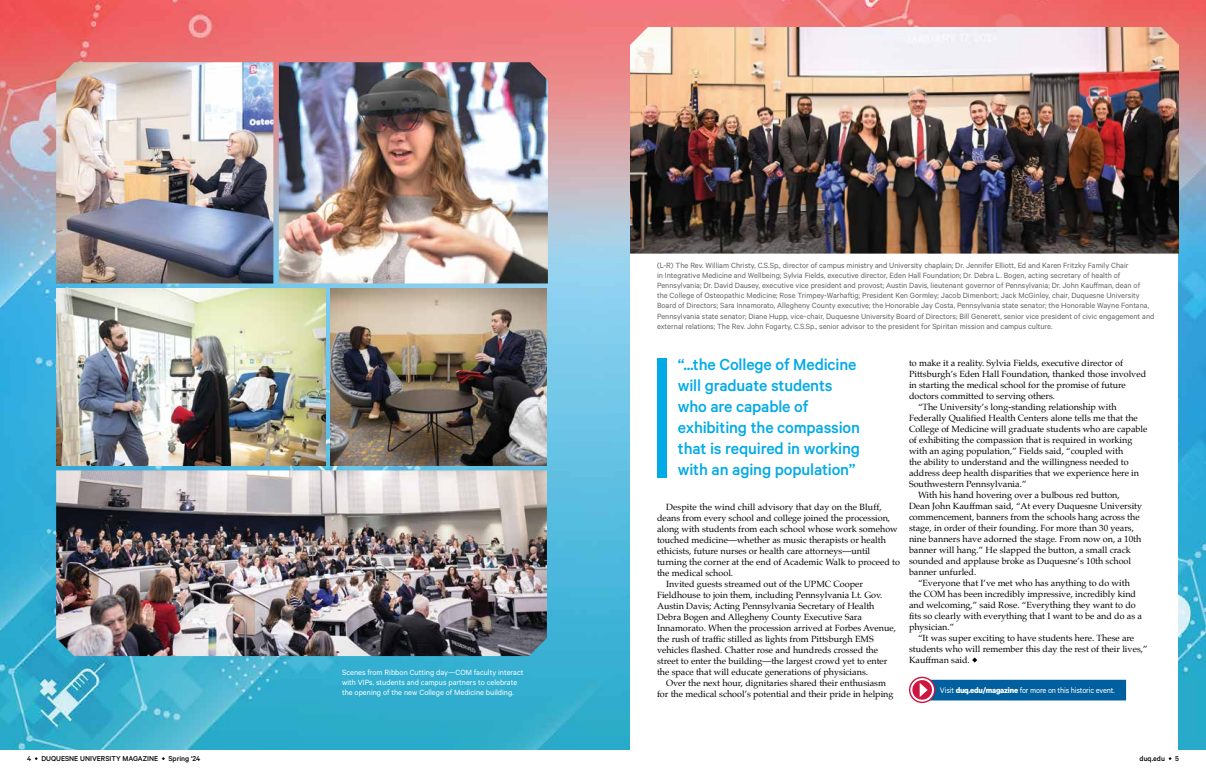
<style>
.page{position:relative;width:1206px;height:783px;background:#fff}
.page>*{position:absolute;margin:0;border:0;box-sizing:border-box;transform-origin:0 0}
.t1{font:500 18px/21px "Calibre";letter-spacing:-.01em;color:#00aae7}
.t2{font:9px "Palatino";color:#000}
.t3{font:9px "Calibre";letter-spacing:-.02em;color:#fff;scale:.95 1}
.t4{font:8.5px/10.2px "Calibre";color:#636466}
.t5{font:8.5px/10.2px "Calibre";color:#fff}
.t6{font:500 8px "Calibre";color:#000}
.s1{font-weight:700}
</style>
<div class="page">
<img style="left:0;top:0;width:1206px;height:750px">
<div style="left:630px;top:254px;width:548px;height:499px;background:#fff"></div>
<img style="left:630px;top:27px;width:549px;height:227px">
<svg style="left:972px;top:658px;width:5px;height:5px"></svg>
<img style="left:279px;top:62px;width:269px;height:221px">
<img style="left:56px;top:62px;width:217px;height:221px">
<img style="left:56px;top:288px;width:269px;height:177px">
<img style="left:331px;top:288px;width:216px;height:177px">
<img style="left:56px;top:470px;width:491px;height:186px">
<div style="left:917px;top:679px;width:210px;height:22px;background:#005f9e;border:1px solid #fff"></div>
<svg style="left:909px;top:677px;width:26px;height:26px"></svg>
<div style="left:910px;top:678px;width:24px;height:24px;border:2px solid #fff;border-radius:50%"></div>
<svg style="left:920px;top:683px;width:8px;height:14px"></svg>
<div style="left:657px;top:358px;width:9px;height:120px;background:#00aae7"></div>
<p class="t5" style="left:342px;top:667px;width:183px">Scenes from Ribbon Cutting day—COM faculty interact with VIPs, students and campus partners to celebrate the opening of the new College of Medicine building.</p>
<p class="t4" style="left:657px;top:259px;width:499px">(L-R) The Rev. William Christy, C.S.Sp., director of campus ministry and University chaplain; Dr. Jennifer Elliott, Ed and Karen Fritzky Family Chair<br>in Integrative Medicine and Wellbeing; Sylvia Fields, executive director, Eden Hall Foundation; Dr. Debra L. Bogen, acting secretary of health of Pennsylvania; Dr. David Dausey, executive vice president and provost; Austin Davis, lieutenant governor of Pennsylvania; Dr. John Kauffman, dean of<br>the College of Osteopathic Medicine; Rose Trimpey-Warhaftig; President Ken Gormley; Jacob Dimenbort; Jack McGinley, chair, Duquesne University Board of Directors; Sara Innamorato, Allegheny County executive; the Honorable Jay Costa, Pennsylvania state senator; the Honorable Wayne Fontana, Pennsylvania state senator; Diane Hupp, vice-chair, Duquesne University Board of Directors; Bill Generett, senior vice president of civic engagement and external relations; The Rev. John Fogarty, C.S.Sp., senior advisor to the president for Spiritan mission and campus culture.</p>
<h1 class="t1" style="left:678px;top:353px;width:184px">“...the College of Medicine will graduate students who are capable of exhibiting the compassion that is required in working with an aging population”</h1>
<p class="t2" style="left:666px;top:500px;width:217px">Despite the wind chill advisory that day on the Bluff,</p>
<p class="t2" style="left:657px;top:511px;width:235px">deans from every school and college joined the procession,</p>
<p class="t2" style="left:657px;top:522px;width:242px">along with students from each school whose work somehow</p>
<p class="t2" style="left:657px;top:533px;width:231px">touched medicine—whether as music therapists or health</p>
<p class="t2" style="left:657px;top:544px;width:215px">ethicists, future nurses or health care attorneys—until</p>
<p class="t2" style="left:657px;top:555px;width:244px">turning the corner at the end of Academic Walk to proceed to</p>
<p class="t2" style="left:657px;top:566px;width:78px">the medical school.</p>
<p class="t2" style="left:666px;top:577px;width:198px">Invited guests streamed out of the UPMC Cooper</p>
<p class="t2" style="left:657px;top:588px;width:227px">Fieldhouse to join them, including Pennsylvania Lt. Gov.</p>
<p class="t2" style="left:657px;top:599px;width:219px">Austin Davis; Acting Pennsylvania Secretary of Health</p>
<p class="t2" style="left:657px;top:610px;width:207px">Debra Bogen and Allegheny County Executive Sara</p>
<p class="t2" style="left:657px;top:621px;width:241px">Innamorato. When the procession arrived at Forbes Avenue,</p>
<p class="t2" style="left:657px;top:632px;width:218px">the rush of traffic stilled as lights from Pittsburgh EMS</p>
<p class="t2" style="left:657px;top:643px;width:223px">vehicles flashed. Chatter rose and hundreds crossed the</p>
<p class="t2" style="left:657px;top:654px;width:232px">street to enter the building—the largest crowd yet to enter</p>
<p class="t2" style="left:657px;top:665px;width:213px">the space that will educate generations of physicians.</p>
<p class="t2" style="left:666px;top:676px;width:222px">Over the next hour, dignitaries shared their enthusiasm</p>
<p class="t2" style="left:657px;top:687px;width:238px">for the medical school’s potential and their pride in helping</p>
<p class="t2" style="left:909px;top:355px;width:215px">to make it a reality. Sylvia Fields, executive director of</p>
<p class="t2" style="left:909px;top:366px;width:239px">Pittsburgh’s Eden Hall Foundation, thanked those involved</p>
<p class="t2" style="left:909px;top:377px;width:218px">in starting the medical school for the promise of future</p>
<p class="t2" style="left:909px;top:388px;width:148px">doctors committed to serving others.</p>
<p class="t2" style="left:918px;top:399px;width:200px">“The University’s long-standing relationship with</p>
<p class="t2" style="left:909px;top:410px;width:230px">Federally Qualified Health Centers alone tells me that the</p>
<p class="t2" style="left:909px;top:421px;width:240px">College of Medicine will graduate students who are capable</p>
<p class="t2" style="left:909px;top:432px;width:225px">of exhibiting the compassion that is required in working</p>
<p class="t2" style="left:909px;top:443px;width:216px">with an aging population,” Fields said, “coupled with</p>
<p class="t2" style="left:909px;top:454px;width:221px">the ability to understand and the willingness needed to</p>
<p class="t2" style="left:909px;top:465px;width:232px">address deep health disparities that we experience here in</p>
<p class="t2" style="left:909px;top:476px;width:119px">Southwestern Pennsylvania.”</p>
<p class="t2" style="left:918px;top:487px;width:203px">With his hand hovering over a bulbous red button,</p>
<p class="t2" style="left:909px;top:498px;width:235px">Dean John Kauffman said, “At every Duquesne University</p>
<p class="t2" style="left:909px;top:509px;width:232px">commencement, banners from the schools hang across the</p>
<p class="t2" style="left:909px;top:520px;width:226px">stage, in order of their founding. For more than 30 years,</p>
<p class="t2" style="left:909px;top:531px;width:234px">nine banners have adorned the stage. From now on, a 10th</p>
<p class="t2" style="left:909px;top:542px;width:223px">banner will hang.” He slapped the button, a small crack</p>
<p class="t2" style="left:909px;top:553px;width:224px">sounded and applause broke as Duquesne’s 10th school</p>
<p class="t2" style="left:909px;top:564px;width:69px">banner unfurled.</p>
<p class="t2" style="left:918px;top:575px;width:213px">“Everyone that I’ve met who has anything to do with</p>
<p class="t2" style="left:909px;top:586px;width:229px">the COM has been incredibly impressive, incredibly kind</p>
<p class="t2" style="left:909px;top:597px;width:228px">and welcoming,” said Rose. “Everything they want to do</p>
<p class="t2" style="left:909px;top:608px;width:234px">fits so clearly with everything that I want to be and do as a</p>
<p class="t2" style="left:909px;top:619px;width:47px">physician.”</p>
<p class="t2" style="left:918px;top:630px;width:218px">“It was super exciting to have students here. These are</p>
<p class="t2" style="left:909px;top:641px;width:240px">students who will remember this day the rest of their lives,”</p>
<p class="t2" style="left:909px;top:652px;width:62px">Kauffman said.</p>
<p class="t3" style="left:940px;top:685px;width:186px">Visit <span class="s1">duq.edu/magazine</span> for more on this historic event.</p>
<p class="t6" style="left:27px;top:754px;width:6px">4</p>
<p class="t6" style="left:41px;top:754px;width:118px">DUQUESNE UNIVERSITY MAGAZINE</p>
<p class="t6" style="left:168px;top:754px;width:33px">Spring '24</p>
<p class="t6" style="left:1140px;top:754px;width:27px">duq.edu</p>
<p class="t6" style="left:1175px;top:754px;width:5px">5</p>
</div>
